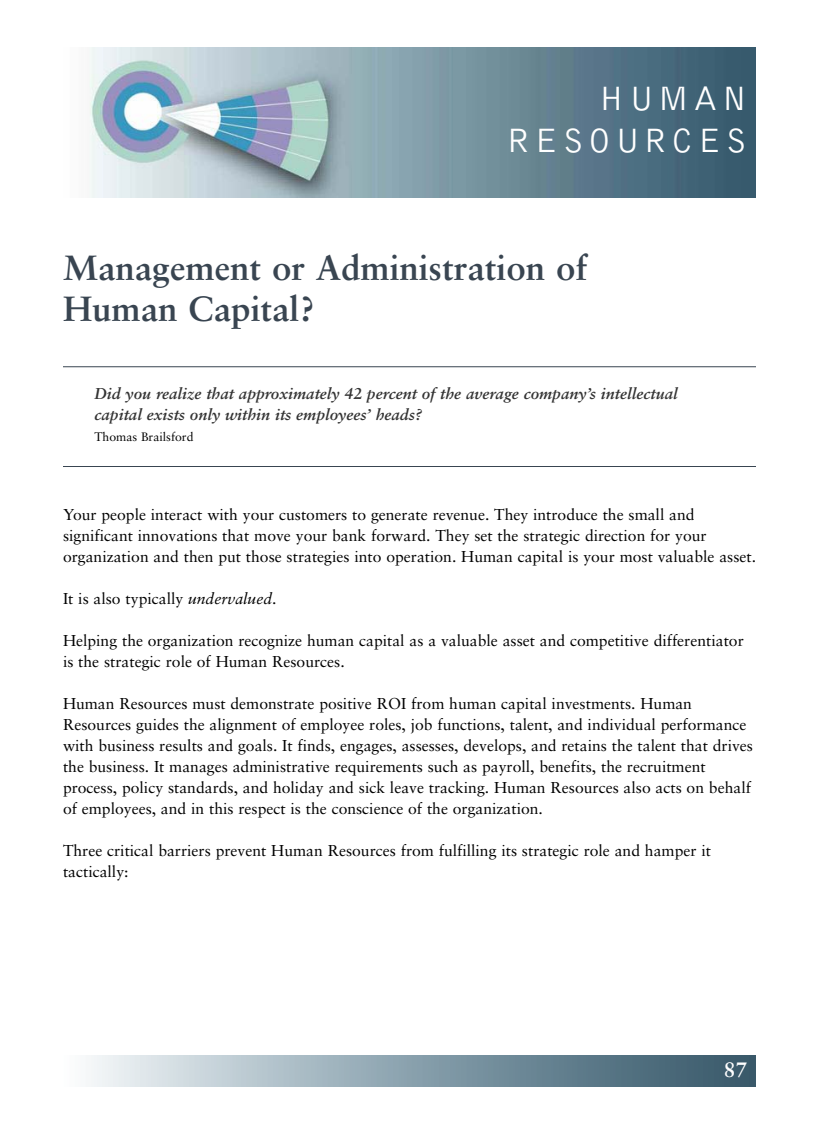
<style>
.page{position:relative;width:819px;height:1134px;background:#fff}
.page>*{position:absolute;margin:0;border:0;box-sizing:border-box;transform-origin:0 0}
.t1{font:700 35px/40.2px "Sabon";color:#394551}
.t2{font:300 35px/42px "Bell Gothic";letter-spacing:.14em;color:#fff;text-align:right}
.t3{font:700 21px "Sabon";color:#fff}
.t4{font:15.75px/21px "Sabon";color:#000}
.t5{font:italic 700 15.75px/21px "Sabon";color:#333}
.t6{font:12.25px "Sabon";color:#000}
.s1{font-style:italic}
</style>
<div class="page">
<img style="left:89px;top:47px;width:667px;height:151px">
<img style="left:91px;top:1055px;width:665px;height:32px">
<hr style="left:63px;top:366px;width:693px;height:1px;background:#394551">
<hr style="left:63px;top:466px;width:693px;height:1px;background:#394551">
<h1 class="t2" style="left:506px;top:79px;width:243px">HUMAN<br>RESOURCES</h1>
<h1 class="t1" style="left:63px;top:251px;width:526px">Management or Administration of<br>Human Capital?</h1>
<p class="t5" style="left:94px;top:385px;width:585px">Did you realize that approximately 42 percent of the average company’s intellectual capital exists only within its employees’ heads?</p>
<p class="t6" style="left:94px;top:432px;width:101px">Thomas Brailsford</p>
<p class="t4" style="left:63px;top:505px;width:695px">Your people interact with your customers to generate revenue. They introduce the small and significant innovations that move your bank forward. They set the strategic direction for your organization and then put those strategies into operation. Human capital is your most valuable asset.</p>
<p class="t4" style="left:63px;top:589px;width:215px">It is also typically <span class="s1">undervalued</span>.</p>
<p class="t4" style="left:63px;top:631px;width:682px">Helping the organization recognize human capital as a valuable asset and competitive differentiator is the strategic role of Human Resources.</p>
<p class="t4" style="left:63px;top:694px;width:692px">Human Resources must demonstrate positive ROI from human capital investments. Human Resources guides the alignment of employee roles, job functions, talent, and individual performance with business results and goals. It finds, engages, assesses, develops, and retains the talent that drives the business. It manages administrative requirements such as payroll, benefits, the recruitment process, policy standards, and holiday and sick leave tracking. Human Resources also acts on behalf of employees, and in this respect is the conscience of the organization.</p>
<p class="t4" style="left:63px;top:841px;width:650px">Three critical barriers prevent Human Resources from fulfilling its strategic role and hamper it tactically:</p>
<h2 class="t3" style="left:724px;top:1061px;width:25px">87</h2>
</div>
